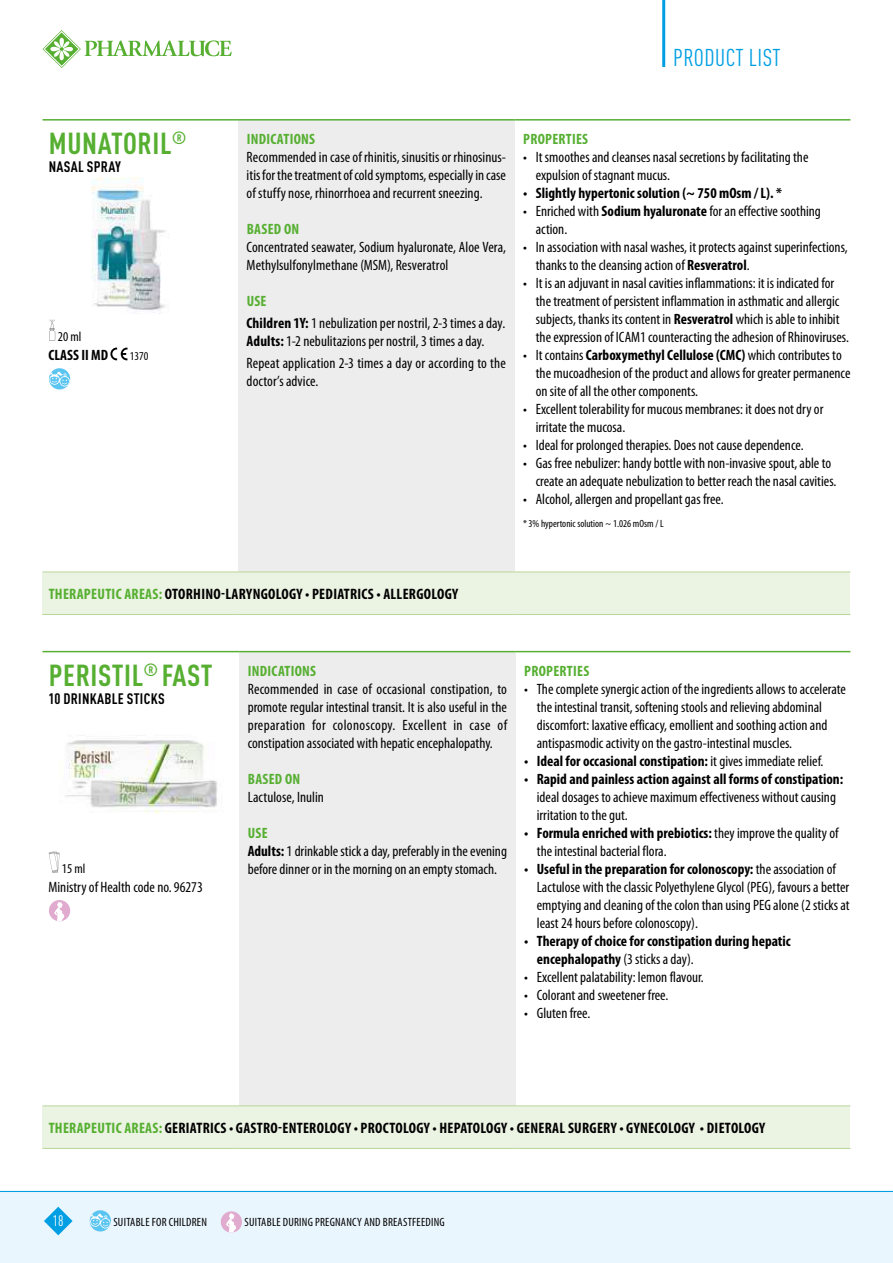
<style>
.page{position:relative;width:893px;height:1263px;background:#fff}
.page>*{position:absolute;margin:0;border:0;box-sizing:border-box;transform-origin:0 0}
.t1{font:700 condensed 30px "DIN Pro";letter-spacing:.02em;color:#56af31}
.t2{font:condensed 24px "DIN Pro";letter-spacing:.02em;color:#009fe3}
.t3{font:700 condensed 15.15px "Myriad Pro";letter-spacing:.02em;color:#000}
.t4{font:condensed 15px/18px "Myriad Pro";color:#000}
.t5{font:700 condensed 15px/18px "Myriad Pro";color:#000}
.t6{font:700 condensed 15px "Myriad Pro";letter-spacing:.02em;color:#56af31}
.t7{font:700 condensed 15px "DIN Pro";letter-spacing:.02em;color:#000}
.t8{font:condensed 15px "DIN Pro";color:#fff}
.t9{font:condensed 13.5px "Myriad Pro";color:#000}
.t10{font:condensed 12px "Myriad Pro";letter-spacing:.02em;color:#000}
.t11{font:condensed 10.5px "Myriad Pro";color:#000}
.s1{font-weight:700;color:#56af31}
.s2{font-weight:700}
.s3{color:#56af31}
.s4{font-weight:400}
</style>
<div class="page">
<div style="left:0;top:1191px;width:893px;height:72px;background:#eaf6fe"></div>
<div style="left:90px;top:1210px;width:21px;height:21px;background:#5bc5f2;border-radius:50%"></div>
<svg style="left:90px;top:1213px;width:21px;height:16px"></svg>
<svg style="left:220px;top:1211px;width:22px;height:22px"></svg>
<hr style="left:0;top:1191px;width:893px;height:1px;background:#009fe3">
<svg style="left:43px;top:30px;width:189px;height:38px"></svg>
<svg style="left:44px;top:1207px;width:29px;height:28px"></svg>
<hr style="left:662px;top:0;width:3px;height:67px;background:#009fe3">
<div style="left:238px;top:120px;width:276px;height:452px;background:#ededed"></div>
<div style="left:43px;top:572px;width:807px;height:42px;background:#ebf3e3"></div>
<hr style="left:43px;top:119px;width:195px;height:2px;background:#56af31">
<hr style="left:238px;top:119px;width:276px;height:2px;background:#56af31">
<hr style="left:514px;top:119px;width:336px;height:2px;background:#56af31">
<hr style="left:43px;top:572px;width:195px;height:1px;background:#b8d79b">
<hr style="left:43px;top:614px;width:195px;height:1px;background:#b8d79b">
<hr style="left:238px;top:614px;width:276px;height:1px;background:#b8d79b">
<hr style="left:514px;top:614px;width:336px;height:1px;background:#b8d79b">
<hr style="left:238px;top:572px;width:276px;height:1px;background:#b8d79b">
<hr style="left:514px;top:572px;width:336px;height:1px;background:#b8d79b">
<img style="left:91px;top:178px;width:75px;height:136px">
<svg style="left:49px;top:320px;width:7px;height:21px"></svg>
<svg style="left:110px;top:348px;width:17px;height:12px"></svg>
<svg style="left:52px;top:370px;width:19px;height:20px"></svg>
<div style="left:49px;top:368px;width:21px;height:21px;background:#5bc5f2;border-radius:50%"></div>
<svg style="left:49px;top:371px;width:21px;height:16px"></svg>
<div style="left:239px;top:652px;width:277px;height:454px;background:#ededed"></div>
<div style="left:43px;top:1106px;width:807px;height:42px;background:#ebf3e3"></div>
<hr style="left:43px;top:651px;width:196px;height:1px;background:#56af31">
<hr style="left:239px;top:651px;width:277px;height:1px;background:#56af31">
<hr style="left:516px;top:651px;width:334px;height:1px;background:#56af31">
<hr style="left:43px;top:1105px;width:196px;height:1px;background:#b8d79b">
<hr style="left:43px;top:1148px;width:196px;height:1px;background:#b8d79b">
<hr style="left:239px;top:1148px;width:277px;height:1px;background:#b8d79b">
<hr style="left:516px;top:1148px;width:334px;height:1px;background:#b8d79b">
<hr style="left:239px;top:1105px;width:277px;height:1px;background:#b8d79b">
<hr style="left:516px;top:1105px;width:334px;height:1px;background:#b8d79b">
<img style="left:65px;top:740px;width:152px;height:73px">
<svg style="left:49px;top:851px;width:11px;height:22px"></svg>
<svg style="left:49px;top:900px;width:22px;height:22px"></svg>
<h2 class="t2" style="left:673px;top:40px;width:109px">PRODUCT LIST</h2>
<h1 class="t1" style="left:49px;top:121px;width:139px">MUNATORIL<sup>®</sup></h1>
<p class="t7" style="left:49px;top:155px;width:74px">NASAL SPRAY</p>
<p class="t9" style="left:58px;top:328px;width:25px">20 ml</p>
<p class="t5" style="left:49px;top:346px;width:61px">CLASS II MD</p>
<p class="t10" style="left:130px;top:349px;width:20px">1370</p>
<p class="t6" style="left:247px;top:129px;width:70px">INDICATIONS</p>
<p class="t4" style="left:247px;top:148px;width:261px;text-align:justify">Recommended in case of rhinitis, sinusitis or rhinosinus&shy;itis for the treatment of cold symptoms, especially in case of stuffy nose, rhinorrhoea and recurrent sneezing.</p>
<p class="t6" style="left:247px;top:219px;width:54px">BASED ON</p>
<p class="t4" style="left:247px;top:238px;width:261px">Concentrated seawater, Sodium hyaluronate, Aloe Vera,<br>Methylsulfonylmethane (MSM), Resveratrol</p>
<p class="t4" style="left:247px;top:290px;width:260px;line-height:22.2px"><span class="s1">USE<br></span><span class="s2">Children 1Y:</span> 1 nebulization per nostril, 2-3 times a day.</p>
<p class="t4" style="left:247px;top:330px;width:261px;line-height:22.2px"><span class="s2">Adults:</span> 1-2 nebulitazions per nostril, 3 times a day.<br>Repeat application 2-3 times a day or according to the</p>
<p class="t4" style="left:247px;top:372px;width:73px">doctor’s advice.</p>
<p class="t6" style="left:523px;top:129px;width:67px">PROPERTIES</p>
<p class="t4" style="left:536px;top:148px;width:274px;text-indent:-13px">• It smoothes and cleanses nasal secretions by facilitating the expulsion of stagnant mucus.</p>
<p class="t5" style="left:523px;top:183px;width:260px">• Slightly hypertonic solution (~ 750 mOsm / L). *</p>
<p class="t4" style="left:536px;top:202px;width:287px;text-indent:-13px">• Enriched with <span class="s2">Sodium hyaluronate</span> for an effective soothing action.</p>
<p class="t4" style="left:536px;top:238px;width:313px;text-indent:-13px">• In association with nasal washes, it protects against superinfections, thanks to the cleansing action of <span class="s2">Resveratrol</span>.</p>
<p class="t4" style="left:536px;top:274px;width:315px;text-indent:-13px">• It is an adjuvant in nasal cavities inflammations: it is indicated for the treatment of persistent inflammation in asthmatic and allergic subjects, thanks its content in <span class="s2">Resveratrol</span> which is able to inhibit the expression of ICAM1 counteracting the adhesion of Rhinoviruses.</p>
<p class="t4" style="left:536px;top:346px;width:316px;text-indent:-13px">• It contains <span class="s2">Carboxymethyl Cellulose (CMC)</span> which contributes to the mucoadhesion of the product and allows for greater permanence on site of all the other components.</p>
<p class="t4" style="left:536px;top:400px;width:289px;text-indent:-13px">• Excellent tolerability for mucous membranes: it does not dry or irritate the mucosa.</p>
<p class="t4" style="left:523px;top:436px;width:282px">• Ideal for prolonged therapies. Does not cause dependence.</p>
<p class="t4" style="left:536px;top:454px;width:302px;text-indent:-13px">• Gas free nebulizer: handy bottle with non-invasive spout, able to create an adequate nebulization to better reach the nasal cavities.</p>
<p class="t4" style="left:523px;top:490px;width:202px">• Alcohol, allergen and propellant gas free.</p>
<p class="t11" style="left:523px;top:517px;width:142px">* 3% hypertonic solution ~ 1.026 mOsm / L</p>
<p class="t3" style="left:49px;top:584px;width:411px"><span class="s3">THERAPEUTIC AREAS:</span> OTORHINO-LARYNGOLOGY • PEDIATRICS • ALLERGOLOGY</p>
<h1 class="t1" style="left:49px;top:652px;width:165px">PERISTIL<sup>®</sup> FAST</h1>
<p class="t7" style="left:49px;top:687px;width:118px">10 DRINKABLE STICKS</p>
<p class="t9" style="left:62px;top:860px;width:25px">15 ml</p>
<p class="t4" style="left:49px;top:878px;width:156px">Ministry of Health code no. 96273</p>
<p class="t6" style="left:248px;top:661px;width:70px">INDICATIONS</p>
<p class="t4" style="left:248px;top:679px;width:261px;text-align:justify">Recommended in case of occasional constipation, to promote regular intestinal transit. It is also useful in the preparation for colonoscopy. Excellent in case of constipation associated with hepatic encephalopathy.</p>
<p class="t6" style="left:248px;top:769px;width:54px">BASED ON</p>
<p class="t4" style="left:248px;top:787px;width:78px">Lactulose, Inulin</p>
<p class="t4" style="left:248px;top:823px;width:261px"><span class="s1">USE<br></span><span class="s2">Adults:</span> 1 drinkable stick a day, preferably in the evening before dinner or in the morning on an empty stomach.</p>
<p class="t6" style="left:524px;top:661px;width:67px">PROPERTIES</p>
<p class="t4" style="left:537px;top:679px;width:311px;text-indent:-13px">• The complete synergic action of the ingredients allows to accelerate the intestinal transit, softening stools and relieving abdominal discomfort: laxative efficacy, emollient and soothing action and antispasmodic activity on the gastro-intestinal muscles.</p>
<p class="t5" style="left:524px;top:751px;width:301px">• Ideal for occasional constipation: <span class="s4">it gives immediate relief.</span></p>
<p class="t5" style="left:524px;top:769px;width:321px">• Rapid and painless action against all forms of constipation:</p>
<p class="t4" style="left:537px;top:787px;width:301px">ideal dosages to achieve maximum effectiveness without causing irritation to the gut.</p>
<p class="t4" style="left:537px;top:823px;width:303px;text-indent:-13px"><span class="s2">• Formula enriched with prebiotics:</span> they improve the quality of the intestinal bacterial flora.</p>
<p class="t4" style="left:537px;top:859px;width:314px;text-indent:-13px"><span class="s2">• Useful in the preparation for colonoscopy:</span> the association of Lactulose with the classic Polyethylene Glycol (PEG), favours a better emptying and cleaning of the colon than using PEG alone (2 sticks at least 24 hours before colonoscopy).</p>
<p class="t5" style="left:537px;top:931px;width:255px;text-indent:-13px">• Therapy of choice for constipation during hepatic encephalopathy <span class="s4">(3 sticks a day).</span></p>
<p class="t4" style="left:524px;top:967px;width:181px">• Excellent palatability: lemon flavour.</p>
<p class="t4" style="left:524px;top:985px;width:146px">• Colorant and sweetener free.</p>
<p class="t4" style="left:524px;top:1003px;width:68px">• Gluten free.</p>
<p class="t3" style="left:49px;top:1118px;width:718px"><span class="s3">THERAPEUTIC AREAS:</span> GERIATRICS • GASTRO-ENTEROLOGY • PROCTOLOGY • HEPATOLOGY • GENERAL SURGERY • GYNECOLOGY • DIETOLOGY</p>
<p class="t8" style="left:53px;top:1210px;width:12px">18</p>
<p class="t10" style="left:113px;top:1214px;width:95px">SUITABLE FOR CHILDREN</p>
<p class="t10" style="left:244px;top:1214px;width:202px">SUITABLE DURING PREGNANCY AND BREASTFEEDING</p>
</div>
